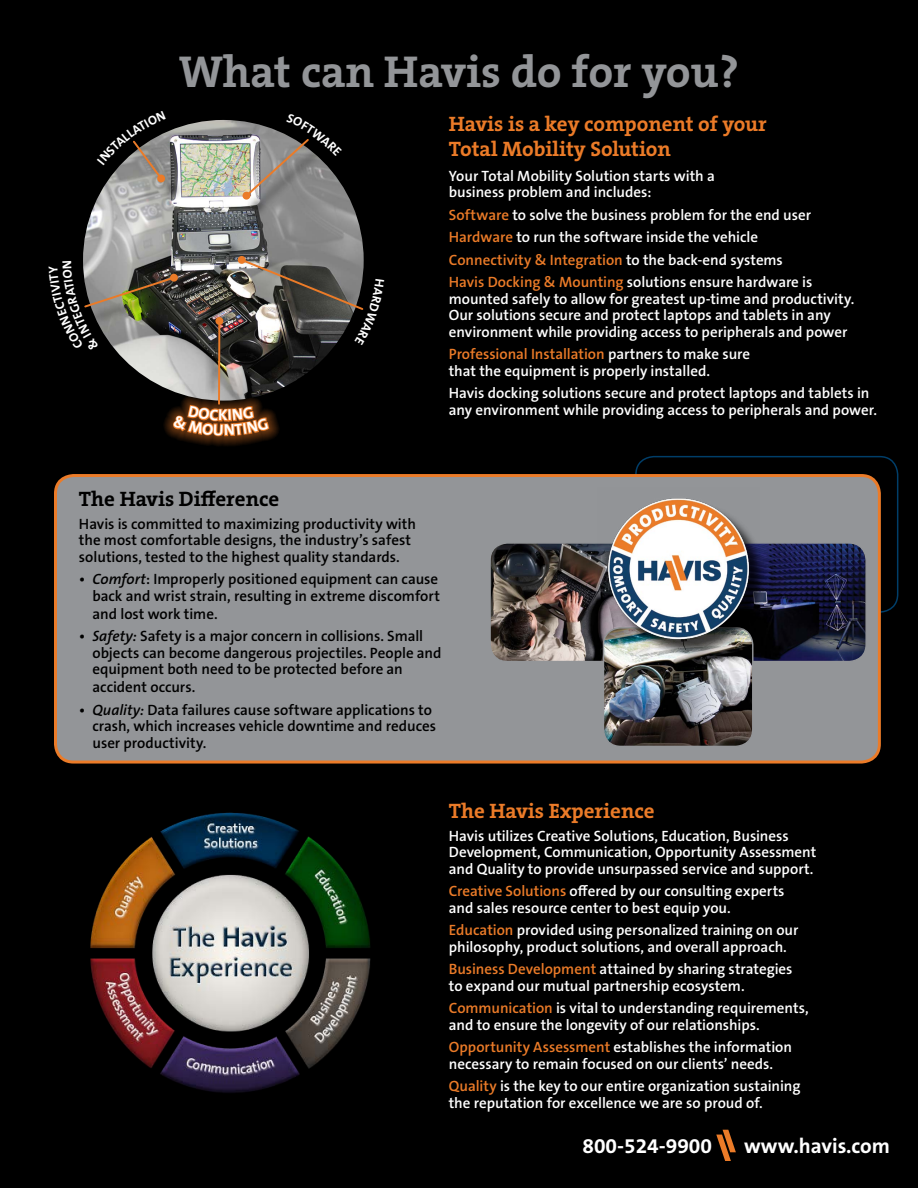
<style>
.page{position:relative;width:918px;height:1188px;background:#000}
.page>*{position:absolute;margin:0;border:0;box-sizing:border-box;transform-origin:0 0}
.t1{font:700 45px "The Serif B W7";color:#939598}
.t2{font:700 21px/25.2px "The Serif B W7";color:#eb7b28}
.t3{font:700 21px "The Sans B W7";color:#fff}
.t4{font:700 21px "The Serif B W7";color:#000}
.t5{font:600 15px/16.5px "The Sans B W6";color:#fff}
.t6{font:600 15px/16.5px "The Sans B W6";color:#000}
.s1{color:#eb7b28}
.s2{font-style:italic}
</style>
<div class="page">
<div style="left:635px;top:456px;width:263px;height:157px;border:2px solid #003e69;border-radius:18px"></div>
<div style="left:56px;top:476px;width:823px;height:286px;background:#939598;border-radius:18px"></div>
<div style="left:54px;top:474px;width:827px;height:290px;border:3px solid #eb7b28;border-radius:18px"></div>
<img style="left:491px;top:544px;width:112px;height:116px">
<div style="left:489px;top:542px;width:151px;height:120px;border:1px solid #939598;border-radius:17px"></div>
<img style="left:753px;top:544px;width:112px;height:116px">
<div style="left:716px;top:542px;width:151px;height:120px;border:1px solid #939598;border-radius:17px"></div>
<img style="left:605px;top:650px;width:146px;height:95px">
<div style="left:603px;top:627px;width:150px;height:120px;border:1px solid #939598;border-radius:17px"></div>
<div style="left:610px;top:501px;width:157px;height:156px;background:#000;opacity:.75"></div>
<img style="left:597px;top:498px;width:162px;height:152px">
<img style="left:83px;top:120px;width:281px;height:281px;border-radius:140px">
<div style="left:245px;top:142px;width:81px;height:76px;background:#000;opacity:.75"></div>
<div style="left:219px;top:238px;width:140px;height:69px;background:#000;opacity:.75"></div>
<div style="left:136px;top:144px;width:47px;height:57px;background:#000;opacity:.75"></div>
<img style="left:90px;top:812px;width:281px;height:281px">
<svg style="left:716px;top:1130px;width:20px;height:31px"></svg>
<svg style="left:106px;top:132px;width:60px;height:51px"></svg>
<img style="left:176px;top:120px;width:173px;height:78px">
<svg style="left:54px;top:257px;width:330px;height:279px"></svg>
<h1 class="t1" style="left:179px;top:42px;width:561px">What can Havis do for you?</h1>
<h2 class="t2" style="left:449px;top:111px;width:320px">Havis is a key component of your<br>Total Mobility Solution</h2>
<p class="t5" style="left:449px;top:168px;width:268px">Your Total Mobility Solution starts with a business problem and includes:</p>
<p class="t5" style="left:449px;top:204px;width:365px;line-height:22.5px"><span class="s1">Software</span> to solve the business problem for the end user <span class="s1">Hardware</span> to run the software inside the vehicle <span class="s1">Connectivity &amp; Integration</span> to the back-end systems <span class="s1">Havis Docking &amp; Mounting</span> solutions ensure hardware is</p>
<p class="t5" style="left:449px;top:291px;width:407px">mounted safely to allow for greatest up-time and productivity.<br>Our solutions secure and protect laptops and tablets in any environment while providing access to peripherals and power</p>
<p class="t5" style="left:449px;top:346px;width:303px"><span class="s1">Professional Installation</span> partners to make sure that the equipment is properly installed.</p>
<p class="t5" style="left:449px;top:385px;width:430px">Havis docking solutions secure and protect laptops and tablets in any environment while providing access to peripherals and power.</p>
<h2 class="t4" style="left:79px;top:485px;width:202px">The Havis Difference</h2>
<p class="t6" style="left:79px;top:515px;width:338px">Havis is committed to maximizing productivity with the most comfortable designs, the industry’s safest solutions, tested to the highest quality standards.</p>
<p class="t6" style="left:79px;top:571px;width:362px;text-align:right"><span class="s2">• Comfort</span>: Improperly positioned equipment can cause back and wrist strain, resulting in extreme discomfort</p>
<p class="t6" style="left:92px;top:605px;width:127px">and lost work time.</p>
<p class="t6" style="left:92px;top:628px;width:351px;text-indent:-14px"><span class="s2">• Safety:</span> Safety is a major concern in collisions. Small objects can become dangerous projectiles. People and equipment both need to be protected before an</p>
<p class="t6" style="left:92px;top:679px;width:104px">accident occurs.</p>
<p class="t6" style="left:92px;top:701px;width:345px;text-indent:-14px"><span class="s2">• Quality:</span> Data failures cause software applications to crash, which increases vehicle downtime and reduces user productivity.</p>
<h2 class="t2" style="left:449px;top:798px;width:207px">The Havis Experience</h2>
<p class="t5" style="left:449px;top:828px;width:369px">Havis utilizes Creative Solutions, Education, Business<br>Development, Communication, Opportunity Assessment and Quality to provide unsurpassed service and support.</p>
<p class="t5" style="left:449px;top:883px;width:337px"><span class="s1">Creative Solutions</span> offered by our consulting experts and sales resource center to best equip you.</p>
<p class="t5" style="left:449px;top:922px;width:351px"><span class="s1">Education</span> provided using personalized training on our philosophy, product solutions, and overall approach.</p>
<p class="t5" style="left:449px;top:961px;width:345px"><span class="s1">Business Development</span> attained by sharing strategies to expand our mutual partnership ecosystem.</p>
<p class="t5" style="left:449px;top:1000px;width:361px"><span class="s1">Communication</span> is vital to understanding requirements, and to ensure the longevity of our relationships.</p>
<p class="t5" style="left:449px;top:1039px;width:345px"><span class="s1">Opportunity Assessment</span> establishes the information necessary to remain focused on our clients’ needs.</p>
<p class="t5" style="left:449px;top:1078px;width:353px"><span class="s1">Quality</span> is the key to our entire organization sustaining the reputation for excellence we are so proud of.</p>
<h2 class="t3" style="left:582px;top:1133px;width:131px">800-524-9900</h2>
<h2 class="t3" style="left:744px;top:1133px;width:148px">www.havis.com</h2>
</div>
